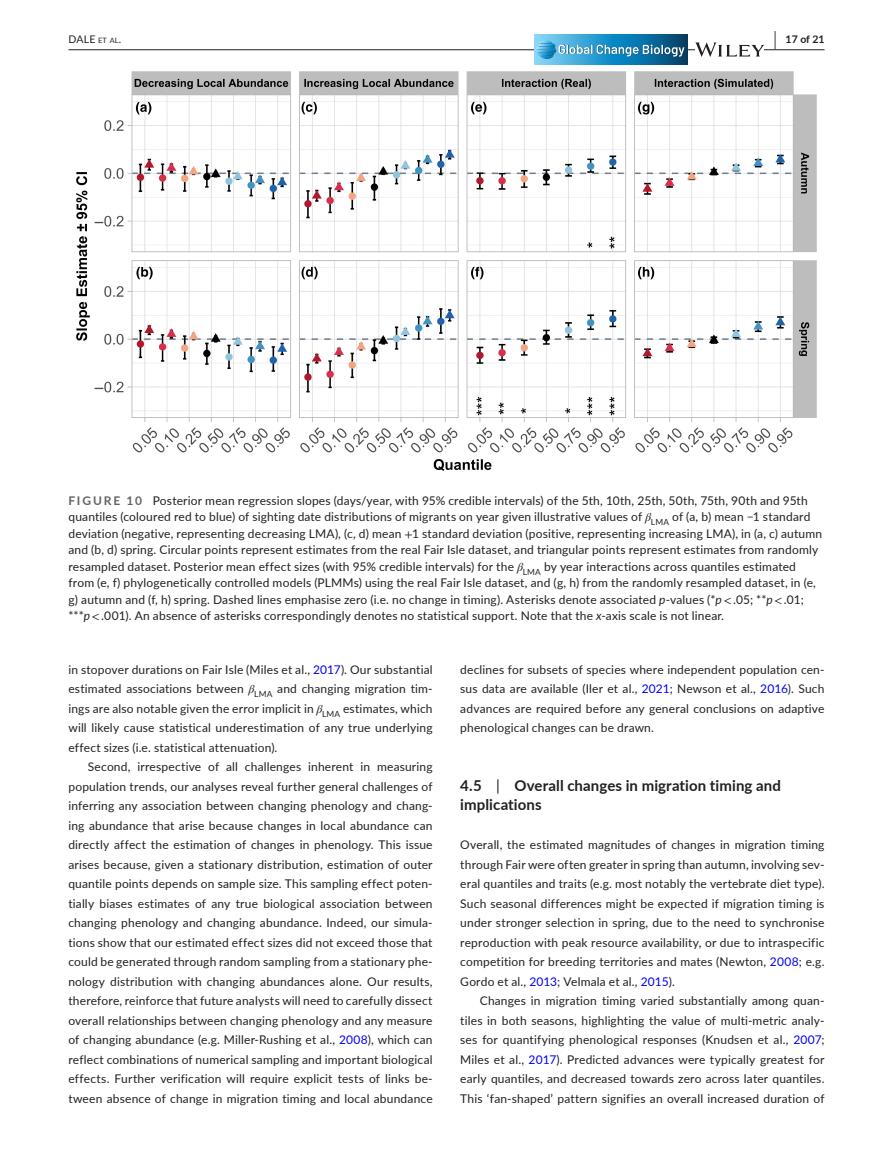
<style>
.page{position:relative;width:893px;height:1174px;background:#fff}
.page>*{position:absolute;margin:0;border:0;box-sizing:border-box;transform-origin:0 0}
.t1{font:700 15px/19.5px "Lato";letter-spacing:.005em;color:#231f20}
.t2{font:12px/19.5px "Lato";letter-spacing:.015em;color:#231f20;text-align:justify}
.t3{font:10.5px "Lato";color:#231f20}
.t4{font:700 10.5px "Lato";color:#231f20}
.s1{font-size:7.35px}
.s2{font-size:19.5px}
.s3{font-weight:700;color:#636366}
.s4{font-family:"STIX";font-style:italic}
.s5{font-family:"STIX"}
.s6{font-style:italic}
.s7{color:#00f}
.s8{font-weight:400}
</style>
<div class="page">
<hr style="left:68px;top:49px;width:756px;height:1px;background:#231f20">
<svg style="left:535px;top:64px;width:153px;height:1px"></svg>
<svg style="left:535px;top:35px;width:153px;height:29px;background:#298aba"></svg>
<svg style="left:536px;top:40px;width:149px;height:19px;background:#4799c2"></svg>
<svg style="left:695px;top:42px;width:69px;height:15px"></svg>
<img style="left:76px;top:71px;width:741px;height:400px">
<p class="t3" style="left:68px;top:31px;width:54px">DALE <span class="s1">et al</span>.</p>
<p class="t4" style="left:774px;top:31px;width:52px"><span class="s2">|</span> 17 of 21</p>
<p class="t2" style="left:68px;top:491px;width:755px;line-height:16.5px;text-align:left"><span class="s3">FIGURE 10</span> Posterior mean regression slopes (days/year, with 95% credible intervals) of the 5th, 10th, 25th, 50th, 75th, 90th and 95th quantiles (coloured red to blue) of sighting date distributions of migrants on year given illustrative values of <span class="s4">β</span><sub>LMA</sub> of (a, b) mean −1 standard deviation (negative, representing decreasing LMA), (c, d) mean <span class="s5">+</span>1 standard deviation (positive, representing increasing LMA), in (a, c) autumn and (b, d) spring. Circular points represent estimates from the real Fair Isle dataset, and triangular points represent estimates from randomly resampled dataset. Posterior mean effect sizes (with 95% credible intervals) for the <span class="s4">β</span><sub>LMA</sub> by year interactions across quantiles estimated from (e, f) phylogenetically controlled models (PLMMs) using the real Fair Isle dataset, and (g, h) from the randomly resampled dataset, in (e, g) autumn and (f, h) spring. Dashed lines emphasise zero (i.e. no change in timing). Asterisks denote associated <span class="s6">p</span>-values (*<span class="s6">p</span><span class="s5">&lt;</span> .05; **<span class="s6">p</span><span class="s5">&lt;</span> .01; ***<span class="s6">p</span><span class="s5">&lt;</span> .001). An absence of asterisks correspondingly denotes no statistical support. Note that the <span class="s6">x</span>-axis scale is not linear.</p>
<p class="t2" style="left:68px;top:659px;width:366px">in stopover durations on Fair Isle (Miles et al., <span class="s7">2017</span>). Our substantial estimated associations between <span class="s4">β</span><sub>LMA</sub> and changing migration tim&shy;ings are also notable given the error implicit in <span class="s4">β</span><sub>LMA</sub> estimates, which will likely cause statistical underestimation of any true underlying effect sizes (i.e. statistical attenuation).</p>
<p class="t2" style="left:68px;top:756px;width:366px;text-indent:20px">Second, irrespective of all challenges inherent in measuring population trends, our analyses reveal further general challenges of inferring any association between changing phenology and chang&shy;ing abundance that arise because changes in local abundance can directly affect the estimation of changes in phenology. This issue arises because, given a stationary distribution, estimation of outer quantile points depends on sample size. This sampling effect poten&shy;tially biases estimates of any true biological association between changing phenology and changing abundance. Indeed, our simula&shy;tions show that our estimated effect sizes did not exceed those that could be generated through random sampling from a stationary phe&shy;nology distribution with changing abundances alone. Our results, therefore, reinforce that future analysts will need to carefully dissect overall relationships between changing phenology and any measure of changing abundance (e.g. Miller-Rushing et al., <span class="s7">2008</span>), which can reflect combinations of numerical sampling and important biological effects. Further verification will require explicit tests of links be&shy;tween absence of change in migration timing and local abundance</p>
<p class="t2" style="left:460px;top:659px;width:366px">declines for subsets of species where independent population cen&shy;sus data are available (Iler et al., <span class="s7">2021</span>; Newson et al., <span class="s7">2016</span>). Such advances are required before any general conclusions on adaptive phenological changes can be drawn.</p>
<p class="t1" style="left:460px;top:775px;width:322px">4.5 <span class="s8">|</span> Overall changes in migration timing and implications</p>
<p class="t2" style="left:460px;top:834px;width:366px">Overall, the estimated magnitudes of changes in migration timing through Fair were often greater in spring than autumn, involving sev&shy;eral quantiles and traits (e.g. most notably the vertebrate diet type).<br>Such seasonal differences might be expected if migration timing is under stronger selection in spring, due to the need to synchronise reproduction with peak resource availability, or due to intraspecific competition for breeding territories and mates (Newton, <span class="s7">2008</span>; e.g.<br>Gordo et al., <span class="s7">2013</span>; Velmala et al., <span class="s7">2015</span>).</p>
<p class="t2" style="left:460px;top:990px;width:366px;text-indent:20px">Changes in migration timing varied substantially among quan&shy;tiles in both seasons, highlighting the value of multi-metric analy&shy;ses for quantifying phenological responses (Knudsen et al., <span class="s7">2007</span>; Miles et al., <span class="s7">2017</span>). Predicted advances were typically greatest for early quantiles, and decreased towards zero across later quantiles.<br>This ‘fan-shaped’ pattern signifies an overall increased duration of</p>
</div>
